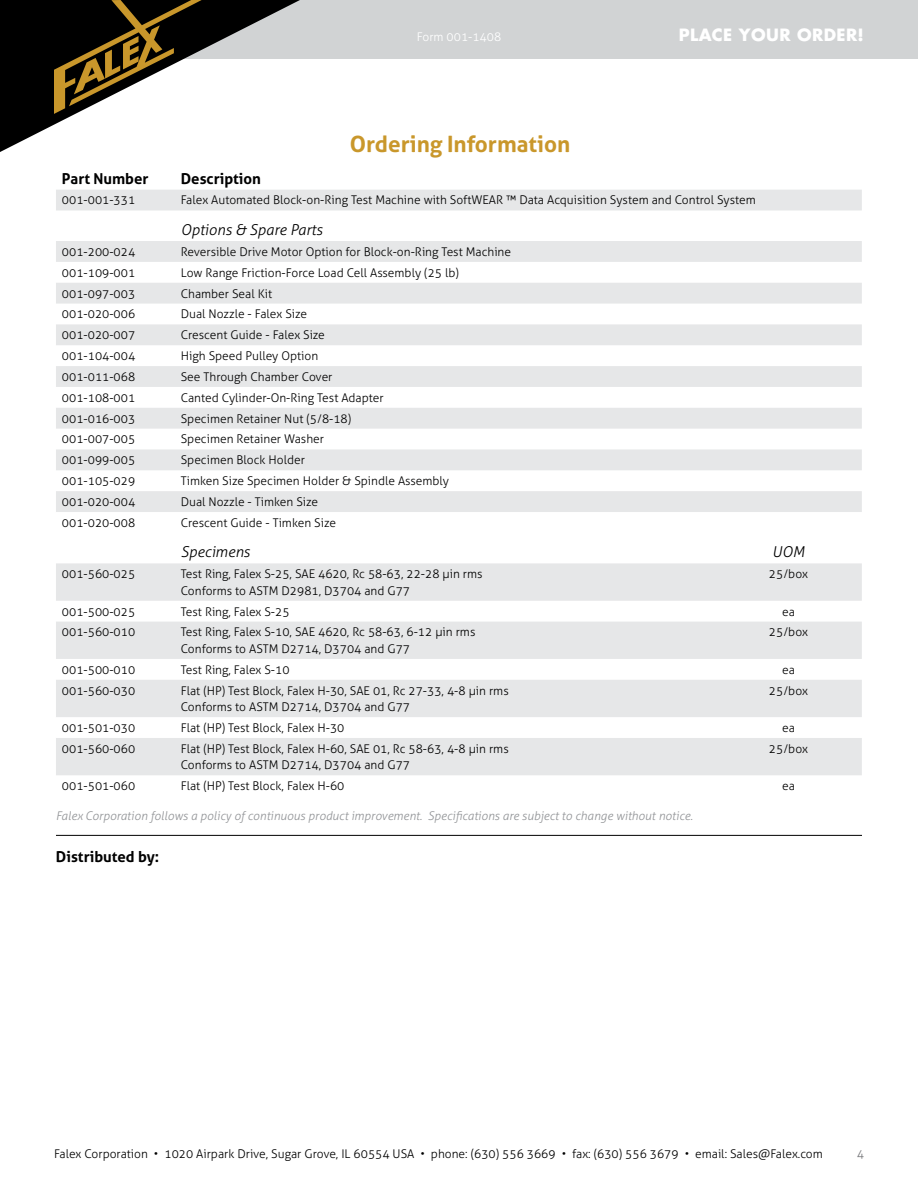
<style>
.page{position:relative;width:918px;height:1188px;background:#fff}
.page>*{position:absolute;margin:0;border:0;box-sizing:border-box;transform-origin:0 0}
.t1{font:700 22.5px "Aller";color:#c9972b}
.t2{font:700 16.5px "Futura";letter-spacing:.025em;color:#fff}
.t3{font:700 15px "Aller";color:#000}
.t4{font:italic 300 15px "Aller";color:#000}
.t5{font:300 12px/16.5px "Aller";color:#000}
.t6{font:italic 300 12px "Aller";color:#939598}
.t7{font:300 12px "Aller";color:#fff}
.t8{font:300 12px "Aller";color:#77787b}
</style>
<div class="page">
<div style="left:0;top:0;width:918px;height:58px;background:#d1d3d4"></div>
<svg style="left:0;top:0;width:353px;height:152px"></svg>
<svg style="left:54px;top:0;width:148px;height:114px"></svg>
<svg style="left:56px;top:190px;width:806px;height:585px;fill:#e6e7e8"></svg>
<hr style="left:56px;top:835px;width:806px;height:1px;background:#000">
<p class="t7" style="left:417px;top:30px;width:86px">Form 001-1408</p>
<h1 class="t1" style="left:350px;top:130px;width:222px">Ordering Information</h1>
<h2 class="t2" style="left:679px;top:24px;width:187px">PLACE YOUR ORDER!</h2>
<p class="t3" style="left:62px;top:169px;width:88px">Part Number</p>
<p class="t3" style="left:181px;top:169px;width:82px">Description</p>
<p class="t5" style="left:62px;top:192px;width:75px">001-001-331</p>
<p class="t5" style="left:181px;top:192px;width:577px">Falex Automated Block-on-Ring Test Machine with SoftWEAR ™ Data Acquisition System and Control System</p>
<p class="t4" style="left:181px;top:221px;width:143px">Options &amp; Spare Parts</p>
<p class="t5" style="left:62px;top:243px;width:75px">001-200-024</p>
<p class="t5" style="left:181px;top:243px;width:332px">Reversible Drive Motor Option for Block-on-Ring Test Machine</p>
<p class="t5" style="left:62px;top:264px;width:75px">001-109-001</p>
<p class="t5" style="left:181px;top:264px;width:280px">Low Range Friction-Force Load Cell Assembly (25 lb)</p>
<p class="t5" style="left:62px;top:285px;width:75px">001-097-003</p>
<p class="t5" style="left:181px;top:285px;width:93px">Chamber Seal Kit</p>
<p class="t5" style="left:62px;top:306px;width:75px">001-020-006</p>
<p class="t5" style="left:181px;top:306px;width:128px">Dual Nozzle - Falex Size</p>
<p class="t5" style="left:62px;top:327px;width:75px">001-020-007</p>
<p class="t5" style="left:181px;top:327px;width:146px">Crescent Guide - Falex Size</p>
<p class="t5" style="left:62px;top:348px;width:75px">001-104-004</p>
<p class="t5" style="left:181px;top:348px;width:139px">High Speed Pulley Option</p>
<p class="t5" style="left:62px;top:368px;width:75px">001-011-068</p>
<p class="t5" style="left:181px;top:368px;width:153px">See Through Chamber Cover</p>
<p class="t5" style="left:62px;top:389px;width:75px">001-108-001</p>
<p class="t5" style="left:181px;top:389px;width:204px">Canted Cylinder-On-Ring Test Adapter</p>
<p class="t5" style="left:62px;top:410px;width:75px">001-016-003</p>
<p class="t5" style="left:181px;top:410px;width:172px">Specimen Retainer Nut (5/8-18)</p>
<p class="t5" style="left:62px;top:431px;width:75px">001-007-005</p>
<p class="t5" style="left:181px;top:431px;width:145px">Specimen Retainer Washer</p>
<p class="t5" style="left:62px;top:452px;width:75px">001-099-005</p>
<p class="t5" style="left:181px;top:452px;width:126px">Specimen Block Holder</p>
<p class="t5" style="left:62px;top:473px;width:75px">001-105-029</p>
<p class="t5" style="left:181px;top:473px;width:270px">Timken Size Specimen Holder &amp; Spindle Assembly</p>
<p class="t5" style="left:62px;top:494px;width:75px">001-020-004</p>
<p class="t5" style="left:181px;top:494px;width:139px">Dual Nozzle - Timken Size</p>
<p class="t5" style="left:62px;top:514px;width:75px">001-020-008</p>
<p class="t5" style="left:181px;top:514px;width:157px">Crescent Guide - Timken Size</p>
<p class="t4" style="left:181px;top:543px;width:71px">Specimens</p>
<p class="t4" style="left:772px;top:543px;width:34px">UOM</p>
<p class="t5" style="left:62px;top:566px;width:75px">001-560-025</p>
<p class="t5" style="left:181px;top:566px;width:303px">Test Ring, Falex S-25, SAE 4620, Rc 58-63, 22-28 µin rms<br>Conforms to ASTM D2981, D3704 and G77</p>
<p class="t5" style="left:769px;top:566px;width:41px">25/box</p>
<p class="t5" style="left:62px;top:603px;width:75px">001-500-025</p>
<p class="t5" style="left:181px;top:603px;width:110px">Test Ring, Falex S-25</p>
<p class="t5" style="left:782px;top:603px;width:14px">ea</p>
<p class="t5" style="left:62px;top:624px;width:75px">001-560-010</p>
<p class="t5" style="left:181px;top:624px;width:296px">Test Ring, Falex S-10, SAE 4620, Rc 58-63, 6-12 µin rms<br>Conforms to ASTM D2714, D3704 and G77</p>
<p class="t5" style="left:769px;top:624px;width:41px">25/box</p>
<p class="t5" style="left:62px;top:661px;width:75px">001-500-010</p>
<p class="t5" style="left:181px;top:661px;width:110px">Test Ring, Falex S-10</p>
<p class="t5" style="left:782px;top:661px;width:14px">ea</p>
<p class="t5" style="left:62px;top:682px;width:75px">001-560-030</p>
<p class="t5" style="left:181px;top:682px;width:329px">Flat (HP) Test Block, Falex H-30, SAE 01, Rc 27-33, 4-8 µin rms<br>Conforms to ASTM D2714, D3704 and G77</p>
<p class="t5" style="left:769px;top:682px;width:41px">25/box</p>
<p class="t5" style="left:62px;top:719px;width:75px">001-501-030</p>
<p class="t5" style="left:181px;top:719px;width:165px">Flat (HP) Test Block, Falex H-30</p>
<p class="t5" style="left:782px;top:719px;width:14px">ea</p>
<p class="t5" style="left:62px;top:740px;width:75px">001-560-060</p>
<p class="t5" style="left:181px;top:740px;width:329px">Flat (HP) Test Block, Falex H-60, SAE 01, Rc 58-63, 4-8 µin rms<br>Conforms to ASTM D2714, D3704 and G77</p>
<p class="t5" style="left:769px;top:740px;width:41px">25/box</p>
<p class="t5" style="left:62px;top:778px;width:75px">001-501-060</p>
<p class="t5" style="left:181px;top:778px;width:165px">Flat (HP) Test Block, Falex H-60</p>
<p class="t5" style="left:782px;top:778px;width:14px">ea</p>
<p class="t6" style="left:56px;top:809px;width:638px">Falex Corporation follows a policy of continuous product improvement. Specifications are subject to change without notice.</p>
<p class="t3" style="left:56px;top:847px;width:105px">Distributed by:</p>
<p class="t5" style="left:54px;top:1146px;width:770px">Falex Corporation • 1020 Airpark Drive, Sugar Grove, IL 60554 USA • phone: (630) 556 3669 • fax: (630) 556 3679 • email: Sales@Falex.com</p>
<p class="t8" style="left:857px;top:1147px;width:9px">4</p>
</div>
